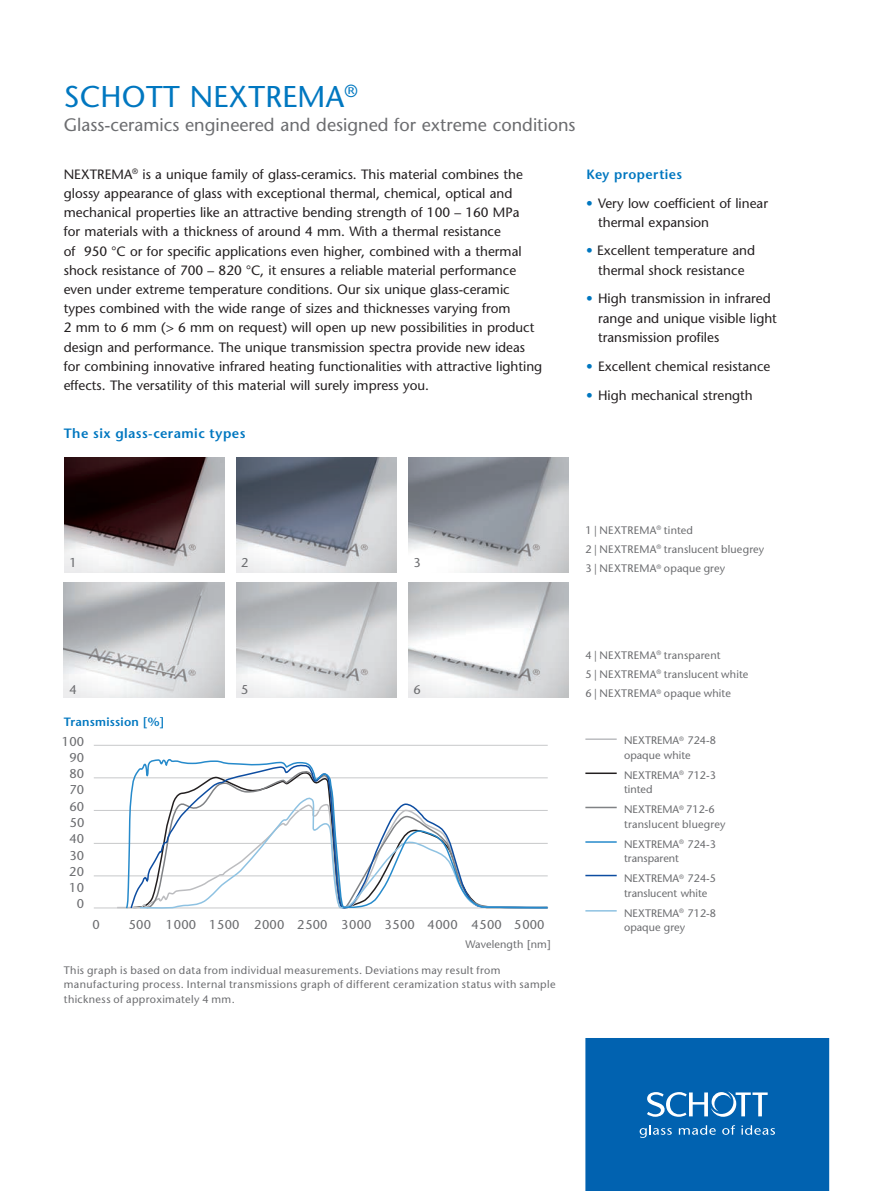
<style>
.page{position:relative;width:893px;height:1191px;background:#fff}
.page>*{position:absolute;margin:0;border:0;box-sizing:border-box;transform-origin:0 0}
.t1{font:500 30px "Stone Sans Std";letter-spacing:.01em;color:#0077c0}
.t2{font:500 18px "Stone Sans Std";color:#6c6d70}
.t3{font:500 13.5px/19.2px "Stone Sans Std";color:#231f20}
.t4{font:600 13.5px "Stone Sans Std";letter-spacing:.03em;color:#0077c0}
.t5{font:12.75px "Stone Sans";letter-spacing:.01em;color:#6c6d70}
.t6{font:600 12px "Stone Sans";letter-spacing:.02em;color:#0077c0}
.t7{font:500 10.8px/14.2px "Stone Sans Std";letter-spacing:.03em;color:#6c6d70}
.t8{font:10.8px/14.2px "Stone Sans";color:#6c6d70}
.s1{font-family:"Stone Sans";font-weight:400;color:#0077c0}
</style>
<div class="page">
<div style="left:585px;top:1038px;width:244px;height:153px;background:#0162b0"></div>
<img style="left:237px;top:582px;width:159px;height:115px">
<img style="left:408px;top:582px;width:160px;height:115px">
<img style="left:236px;top:457px;width:160px;height:115px">
<img style="left:408px;top:457px;width:160px;height:115px">
<img style="left:64px;top:582px;width:161px;height:115px">
<img style="left:64px;top:457px;width:161px;height:115px">
<hr style="left:94px;top:875px;width:454px;height:1px;background:#c7c8ca">
<hr style="left:94px;top:843px;width:454px;height:1px;background:#c7c8ca">
<hr style="left:94px;top:810px;width:454px;height:1px;background:#c7c8ca">
<hr style="left:94px;top:777px;width:454px;height:1px;background:#c7c8ca">
<hr style="left:94px;top:745px;width:454px;height:1px;background:#c7c8ca">
<hr style="left:94px;top:907px;width:454px;height:1px;background:#c7c8ca">
<svg style="left:125px;top:759px;width:423px;height:150px"></svg>
<hr style="left:585px;top:738px;width:32px;height:2px;background:#bcbdc0">
<hr style="left:585px;top:772px;width:32px;height:2px;background:#231f20">
<hr style="left:585px;top:806px;width:32px;height:2px;background:#808285">
<hr style="left:585px;top:841px;width:32px;height:1px;background:#268acb">
<hr style="left:585px;top:874px;width:32px;height:2px;background:#0d4da1">
<hr style="left:585px;top:910px;width:32px;height:1px;background:#8ec2e2">
<h1 class="t1" style="left:64px;top:79px;width:295px">SCHOTT NEXTREMA<sup>®</sup></h1>
<h2 class="t2" style="left:64px;top:114px;width:513px">Glass-ceramics engineered and designed for extreme conditions</h2>
<p class="t3" style="left:64px;top:164px;width:480px">NEXTREMA<sup>®</sup> is a unique family of glass-ceramics. This material combines the glossy appearance of glass with exceptional thermal, chemical, optical and mechanical properties like an attractive bending strength of 100 – 160 MPa<br>for materials with a thickness of around 4 mm. With a thermal resistance<br>of 950 °C or for specific applications even higher, combined with a thermal shock resistance of 700 – 820 °C, it ensures a reliable material performance even under extreme temperature conditions. Our six unique glass-ceramic types combined with the wide range of sizes and thicknesses varying from<br>2 mm to 6 mm (&gt; 6 mm on request) will open up new possibilities in product design and performance. The unique transmission spectra provide new ideas for combining innovative infrared heating functionalities with attractive lighting effects. The versatility of this material will surely impress you.</p>
<p class="t4" style="left:586px;top:166px;width:97px">Key properties</p>
<p class="t3" style="left:598px;top:194px;width:171px;text-indent:-12px"><span class="s1">•</span> Very low coefficient of linear thermal expansion</p>
<p class="t3" style="left:586px;top:241px;width:170px;text-align:center"><span class="s1">•</span> Excellent temperature and thermal shock resistance</p>
<p class="t3" style="left:598px;top:289px;width:180px;text-indent:-12px"><span class="s1">•</span> High transmission in infrared range and unique visible light transmission profiles</p>
<p class="t3" style="left:586px;top:356px;width:186px"><span class="s1">•</span> Excellent chemical resistance</p>
<p class="t3" style="left:586px;top:385px;width:168px"><span class="s1">•</span> High mechanical strength</p>
<p class="t4" style="left:64px;top:425px;width:183px">The six glass-ceramic types</p>
<p class="t5" style="left:70px;top:555px;width:9px">1</p>
<p class="t5" style="left:241px;top:555px;width:9px">2</p>
<p class="t5" style="left:413px;top:555px;width:9px">3</p>
<p class="t5" style="left:70px;top:681px;width:9px">4</p>
<p class="t5" style="left:241px;top:681px;width:9px">5</p>
<p class="t5" style="left:413px;top:681px;width:9px">6</p>
<p class="t6" style="left:64px;top:714px;width:102px">Transmission [%]</p>
<p class="t5" style="left:62px;top:733px;width:24px">100</p>
<p class="t5" style="left:69px;top:750px;width:16px">90</p>
<p class="t5" style="left:69px;top:766px;width:16px">80</p>
<p class="t5" style="left:69px;top:782px;width:16px">70</p>
<p class="t5" style="left:69px;top:798px;width:16px">60</p>
<p class="t5" style="left:70px;top:815px;width:16px">50</p>
<p class="t5" style="left:69px;top:831px;width:16px">40</p>
<p class="t5" style="left:69px;top:847px;width:16px">30</p>
<p class="t5" style="left:69px;top:863px;width:16px">20</p>
<p class="t5" style="left:69px;top:880px;width:16px">10</p>
<p class="t5" style="left:77px;top:896px;width:9px">0</p>
<p class="t5" style="left:93px;top:916px;width:9px">0</p>
<p class="t5" style="left:129px;top:916px;width:417px">500 1000 1500 2000 2500 3000 3500 4000 4500 5000</p>
<p class="t8" style="left:465px;top:937px;width:87px">Wavelength [nm]</p>
<p class="t7" style="left:64px;top:963px;width:493px">This graph is based on data from individual measurements. Deviations may result from manufacturing process. Internal transmissions graph of different ceramization status with sample thickness of approximately 4 mm.</p>
<p class="t7" style="left:585px;top:523px;width:109px">1 | NEXTREMA<sup>®</sup> tinted</p>
<p class="t7" style="left:585px;top:542px;width:180px">2 | NEXTREMA<sup>®</sup> translucent bluegrey</p>
<p class="t7" style="left:585px;top:561px;width:141px">3 | NEXTREMA<sup>®</sup> opaque grey</p>
<p class="t7" style="left:585px;top:648px;width:137px">4 | NEXTREMA<sup>®</sup> transparent</p>
<p class="t7" style="left:585px;top:667px;width:164px">5 | NEXTREMA<sup>®</sup> translucent white</p>
<p class="t7" style="left:585px;top:686px;width:147px">6 | NEXTREMA<sup>®</sup> opaque white</p>
<p class="t8" style="left:624px;top:733px;width:93px">NEXTREMA<sup>®</sup> 724-8 opaque white</p>
<p class="t8" style="left:624px;top:768px;width:93px">NEXTREMA<sup>®</sup> 712-3 tinted</p>
<p class="t8" style="left:624px;top:802px;width:92px">NEXTREMA<sup>®</sup> 712-6</p>
<p class="t7" style="left:624px;top:816px;width:103px">translucent bluegrey</p>
<p class="t8" style="left:624px;top:837px;width:93px">NEXTREMA<sup>®</sup> 724-3 transparent</p>
<p class="t8" style="left:624px;top:871px;width:93px">NEXTREMA<sup>®</sup> 724-5 translucent white</p>
<p class="t8" style="left:624px;top:906px;width:93px">NEXTREMA<sup>®</sup> 712-8 opaque grey</p>
</div>
